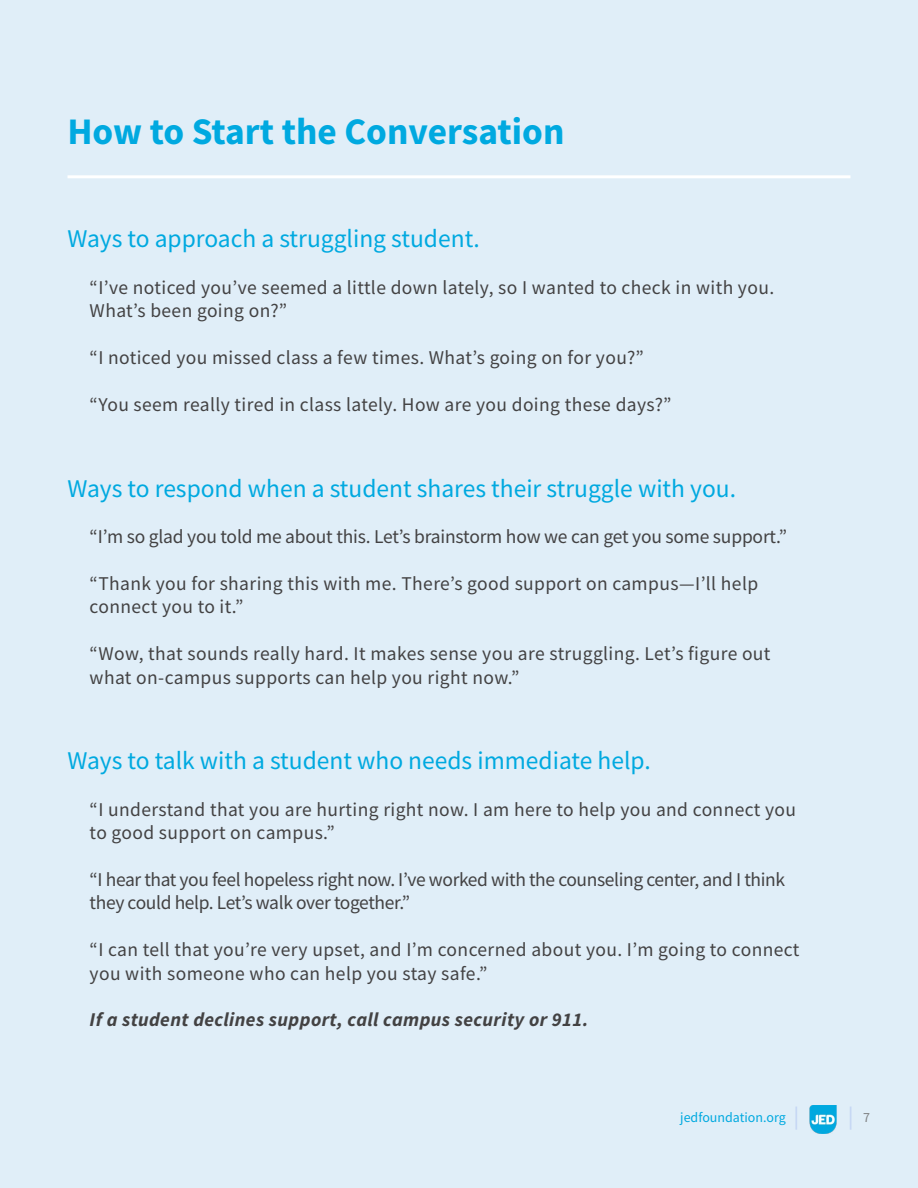
<style>
.page{position:relative;width:918px;height:1188px;background:#e0eef8}
.page>*{position:absolute;margin:0;border:0;box-sizing:border-box;transform-origin:0 0}
.t1{font:700 37.5px "Source Sans Pro";color:#00a9e0}
.t2{font:25.5px "Source Sans Pro";color:#00a9e0}
.t3{font:19.5px/23.4px "Source Sans Pro";letter-spacing:.02em;color:#434243}
.t4{font:19.5px/23.4px "Source Sans Pro";letter-spacing:-.02em;color:#434243}
.t5{font:19.5px "Source Sans Pro";letter-spacing:-.01em;color:#434243}
.t6{font:italic 700 19.5px "Source Sans Pro";letter-spacing:.02em;color:#434243}
.t7{font:13.95px "Source Sans Pro";color:#00a9e0}
.t8{font:13.95px "Source Sans Pro";color:#818385}
</style>
<div class="page">
<hr style="left:795px;top:1107px;width:2px;height:23px;background:#c7d8f4">
<svg style="left:850px;top:1107px;width:1px;height:23px"></svg>
<img style="left:809px;top:1105px;width:28px;height:29px">
<hr style="left:68px;top:175px;width:782px;height:3px;background:#fff">
<h1 class="t1" style="left:67px;top:106px;width:499px">How to Start the Conversation</h1>
<h2 class="t2" style="left:67px;top:223px;width:414px">Ways to approach a struggling student.</h2>
<p class="t3" style="left:90px;top:276px;width:686px">“I’ve noticed you’ve seemed a little down lately, so I wanted to check in with you.<br>What’s been going on?”</p>
<p class="t3" style="left:90px;top:346px;width:556px">“I noticed you missed class a few times. What’s going on for you?”</p>
<p class="t3" style="left:90px;top:393px;width:583px">“You seem really tired in class lately. How are you doing these days?”</p>
<h2 class="t2" style="left:67px;top:472px;width:670px">Ways to respond when a student shares their struggle with you.</h2>
<p class="t5" style="left:90px;top:524px;width:699px">“I’m so glad you told me about this. Let’s brainstorm how we can get you some support.”</p>
<p class="t3" style="left:90px;top:572px;width:670px">“Thank you for sharing this with me. There’s good support on campus—I’ll help connect you to it.”</p>
<p class="t3" style="left:90px;top:642px;width:682px">“Wow, that sounds really hard. It makes sense you are struggling. Let’s figure out what on-campus supports can help you right now.”</p>
<h2 class="t2" style="left:67px;top:744px;width:585px">Ways to talk with a student who needs immediate help.</h2>
<p class="t3" style="left:90px;top:798px;width:708px">“I understand that you are hurting right now. I am here to help you and connect you to good support on campus.”</p>
<p class="t4" style="left:90px;top:868px;width:697px">“I hear that you feel hopeless right now. I’ve worked with the counseling center, and I think they could help. Let’s walk over together.”</p>
<p class="t3" style="left:90px;top:938px;width:711px">“I can tell that you’re very upset, and I’m concerned about you. I’m going to connect you with someone who can help you stay safe.”</p>
<p class="t6" style="left:90px;top:1007px;width:500px">If a student declines support, call campus security or 911.</p>
<p class="t7" style="left:680px;top:1109px;width:107px">jedfoundation.org</p>
<p class="t8" style="left:863px;top:1109px;width:8px">7</p>
</div>
